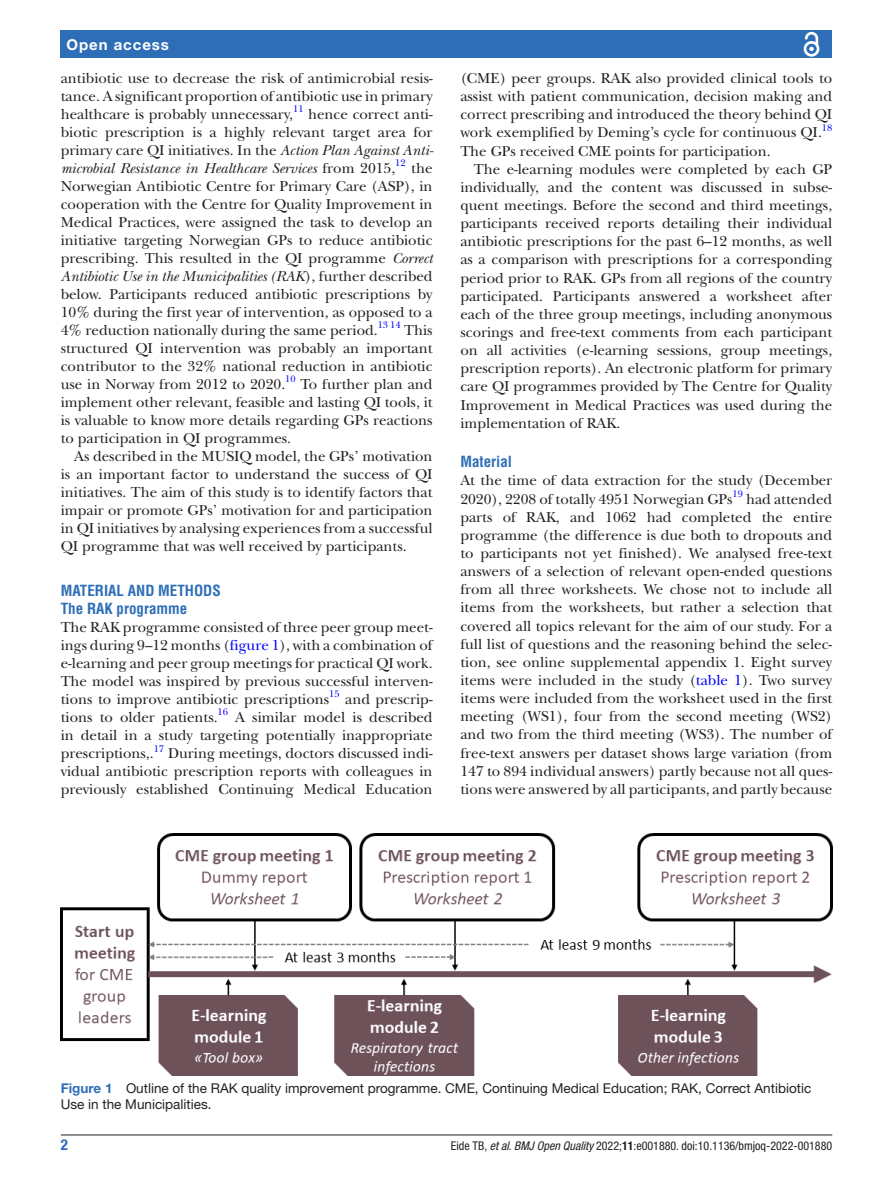
<style>
.page{position:relative;width:893px;height:1191px;background:#fff}
.page>*{position:absolute;margin:0;border:0;box-sizing:border-box;transform-origin:0 0}
.t1{font:15px/18px "New Baskerville";color:#231f20;text-align:justify}
.t2{font:700 condensed 15px/18px "Helvetica LT Std";color:#2e6eb7}
.t3{font:700 15px "Helvetica Neue LT Std";letter-spacing:.065em;color:#fff}
.t4{font:700 condensed 15px "Helvetica Neue LT Std";color:#2e6eb7}
.t5{font:13.5px/16.2px "Helvetica Neue LT Std";color:#231f20}
.t6{font:condensed 12px "Helvetica Neue LT Std";color:#231f20}
.t7{font:9.9px "New Baskerville";color:#00f}
.s1{font-style:italic}
.s2{color:#00f}
.s3{font-weight:700;color:#2e6eb7}
.s4{font-weight:700}
</style>
<div class="page">
<hr style="left:61px;top:1134px;width:771px;height:1px;background:#231f20">
<div style="left:61px;top:31px;width:771px;height:27px;background:#2e6eb7"></div>
<svg style="left:803px;top:31px;width:17px;height:26px"></svg>
<img style="left:61px;top:833px;width:771px;height:242px">
<p class="t3" style="left:66px;top:35px;width:104px">Open access</p>
<p class="t1" style="left:61px;top:69px;width:373px">antibiotic use to decrease the risk of antimicrobial resis&shy;tance. A significant proportion of antibiotic use in primary healthcare is probably unnecessary,</p>
<p class="t7" style="left:293px;top:103px;width:12px">11</p>
<p class="t1" style="left:61px;top:105px;width:374px;text-indent:247px">hence correct anti&shy;biotic prescription is a highly relevant target area for primary care QI initiatives. In the <span class="s1">Action Plan Against Anti&shy;microbial Resistance in Healthcare Services</span> from 2015,</p>
<p class="t7" style="left:395px;top:157px;width:12px">12</p>
<p class="t1" style="left:61px;top:159px;width:373px;text-indent:351px">the Norwegian Antibiotic Centre for Primary Care (ASP), in cooperation with the Centre for Quality Improvement in Medical Practices, were assigned the task to develop an initiative targeting Norwegian GPs to reduce antibiotic prescribing. This resulted in the QI programme <span class="s1">Correct Antibiotic Use in the Municipalities (RAK</span>), further described below. Participants reduced antibiotic prescriptions by 10% during the first year of intervention, as opposed to a 4% reduction nationally during the same period.</p>
<p class="t7" style="left:378px;top:319px;width:24px">13 14</p>
<p class="t1" style="left:61px;top:321px;width:373px;text-indent:343px">This structured QI intervention was probably an important contributor to the 32% national reduction in antibiotic use in Norway from 2012 to 2020.</p>
<p class="t7" style="left:285px;top:373px;width:12px">10</p>
<p class="t1" style="left:61px;top:375px;width:373px;text-indent:240px">To further plan and implement other relevant, feasible and lasting QI tools, it is valuable to know more details regarding GPs reactions to participation in QI programmes.</p>
<p class="t1" style="left:61px;top:447px;width:373px;text-indent:13px">As described in the MUSIQ model, the GPs’ motivation is an important factor to understand the success of QI initiatives. The aim of this study is to identify factors that impair or promote GPs’ motivation for and participation in QI initiatives by analysing experiences from a successful QI programme that was well received by participants.</p>
<p class="t2" style="left:61px;top:581px;width:162px">MATERIAL AND METHODS<br>The RAK programme</p>
<p class="t1" style="left:61px;top:618px;width:373px">The RAK programme consisted of three peer group meet&shy;ings during 9–12 months (<span class="s2">figure 1</span>), with a combination of e-learning and peer group meetings for practical QI work.<br>The model was inspired by previous successful interven&shy;tions to improve antibiotic prescriptions<sup>15</sup> and prescrip&shy;tions to older patients.</p>
<p class="t7" style="left:218px;top:706px;width:12px">16</p>
<p class="t1" style="left:61px;top:708px;width:373px;text-indent:174px">A similar model is described in detail in a study targeting potentially inappropriate prescriptions,.</p>
<p class="t7" style="left:154px;top:742px;width:12px">17</p>
<p class="t1" style="left:61px;top:744px;width:373px;text-indent:107px">During meetings, doctors discussed indi&shy;vidual antibiotic prescription reports with colleagues in previously established Continuing Medical Education</p>
<p class="t1" style="left:460px;top:69px;width:373px">(CME) peer groups. RAK also provided clinical tools to assist with patient communication, decision making and correct prescribing and introduced the theory behind QI work exemplified by Deming’s cycle for continuous QI.</p>
<p class="t7" style="left:822px;top:122px;width:12px">18</p>
<p class="t1" style="left:460px;top:142px;width:312px">The GPs received CME points for participation.</p>
<p class="t1" style="left:474px;top:160px;width:360px">The e-learning modules were completed by each GP</p>
<p class="t1" style="left:460px;top:178px;width:373px">individually, and the content was discussed in subse-</p>
<p class="t1" style="left:460px;top:196px;width:373px">quent meetings. Before the second and third meetings,</p>
<p class="t1" style="left:460px;top:214px;width:373px">participants received reports detailing their individual</p>
<p class="t1" style="left:460px;top:232px;width:373px">antibiotic prescriptions for the past 6–12 months, as well</p>
<p class="t1" style="left:460px;top:251px;width:373px">as a comparison with prescriptions for a corresponding</p>
<p class="t1" style="left:460px;top:269px;width:373px">period prior to RAK. GPs from all regions of the country</p>
<p class="t1" style="left:460px;top:287px;width:373px">participated. Participants answered a worksheet after</p>
<p class="t1" style="left:460px;top:305px;width:373px">each of the three group meetings, including anonymous</p>
<p class="t1" style="left:460px;top:323px;width:373px">scorings and free-text comments from each participant</p>
<p class="t1" style="left:460px;top:341px;width:373px">on all activities (e-learning sessions, group meetings,</p>
<p class="t1" style="left:460px;top:359px;width:373px">prescription reports). An electronic platform for primary</p>
<p class="t1" style="left:460px;top:378px;width:373px">care QI programmes provided by The Centre for Quality</p>
<p class="t1" style="left:460px;top:396px;width:373px">Improvement in Medical Practices was used during the</p>
<p class="t1" style="left:460px;top:414px;width:161px">implementation of RAK.</p>
<p class="t2" style="left:460px;top:453px;width:53px">Material</p>
<p class="t1" style="left:460px;top:471px;width:373px">At the time of data extraction for the study (December 2020), 2208 of totally 4951 Norwegian GPs<sup>19</sup> had attended parts of RAK, and 1062 had completed the entire programme (the difference is due both to dropouts and to participants not yet finished). We analysed free-text answers of a selection of relevant open-ended questions from all three worksheets. We chose not to include all items from the worksheets, but rather a selection that covered all topics relevant for the aim of our study. For a full list of questions and the reasoning behind the selec&shy;tion, see online supplemental appendix 1. Eight survey items were included in the study (<span class="s2">table 1</span>). Two survey items were included from the worksheet used in the first meeting (WS1), four from the second meeting (WS2) and two from the third meeting (WS3). The number of free-text answers per dataset shows large variation (from 147 to 894 individual answers) partly because not all ques&shy;tions were answered by all participants, and partly because</p>
<p class="t5" style="left:61px;top:1080px;width:752px"><span class="s3">Figure 1</span> Outline of the RAK quality improvement programme. CME, Continuing Medical Education; RAK, Correct Antibiotic<br>Use in the Municipalities.</p>
<p class="t4" style="left:61px;top:1135px;width:9px">2</p>
<p class="t6" style="left:451px;top:1138px;width:383px">Eide TB, <span class="s1">et al</span>. <span class="s1">BMJ Open Quality</span> 2022;<span class="s4">11</span>:e001880. doi:10.1136/bmjoq-2022-001880</p>
</div>
